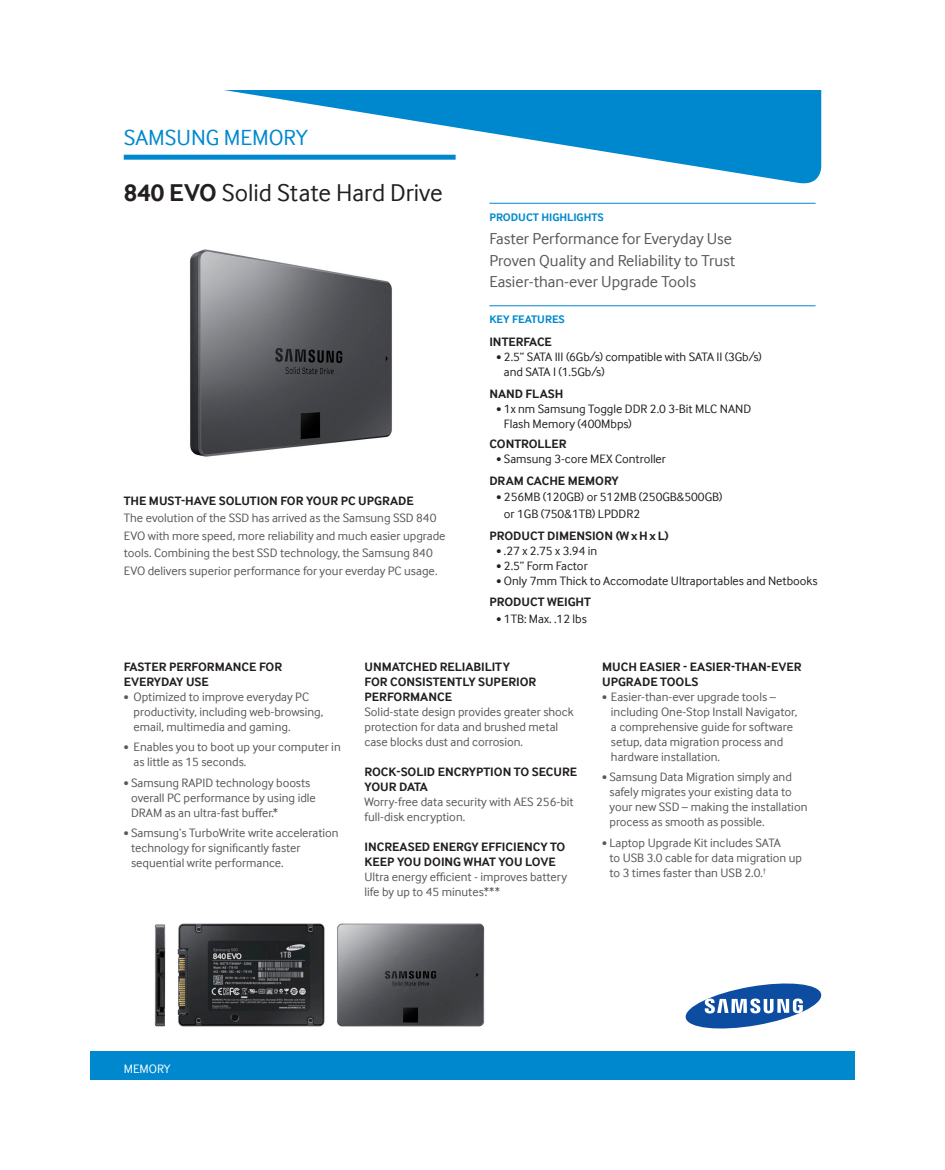
<style>
.page{position:relative;width:945px;height:1170px;background:#fff}
.page>*{position:absolute;margin:0;border:0;box-sizing:border-box;transform-origin:0 0}
.t1{font:25px "Samsung Inter Face";color:#231f20}
.t2{font:22.5px "Samsung Inter Face";color:#0088ce}
.PRODUCT_HIGHLIGHTS{font:16.25px "Samsung Inter Face";color:#57585a}
.Paragraph_Style_1{font:12.5px/15px "Samsung Inter Face";color:#57585a}
.Paragraph_Style_1-2{font:12.5px/15px "Samsung Inter Face";color:#231f20}
.Paragraph_Style_1-3{font:700 12.5px/15px "Samsung Inter Face";color:#231f20}
.t3{font:12.5px "Samsung Inter Face";color:#fff}
.t4{font:700 11.25px "Samsung Inter Face";color:#0088ce}
.s1{font-weight:700}
.s2{font-size:10px}
.s3{font-weight:700;color:#231f20}
</style>
<div class="page">
<div style="left:90px;top:1052px;width:765px;height:28px;background:#0088ce"></div>
<svg style="left:686px;top:984px;width:135px;height:45px"></svg>
<svg style="left:224px;top:90px;width:598px;height:94px;fill:#0088ce"></svg>
<hr style="left:489px;top:305px;width:327px;height:1px;background:#0088ce">
<hr style="left:489px;top:203px;width:327px;height:1px;background:#0088ce">
<img style="left:190px;top:249px;width:202px;height:208px">
<img style="left:154px;top:924px;width:12px;height:103px">
<img style="left:177px;top:923px;width:308px;height:104px">
<div style="left:124px;top:155px;width:332px;height:5px;background:#0088ce"></div>
<p class="t2" style="left:124px;top:125px;width:186px">SAMSUNG MEMORY</p>
<p class="t1" style="left:124px;top:179px;width:321px"><span class="s1">840 EVO</span> Solid State Hard Drive</p>
<p class="Paragraph_Style_1-3" style="left:124px;top:493px;width:292px">THE MUST-HAVE SOLUTION FOR YOUR PC UPGRADE</p>
<p class="Paragraph_Style_1" style="left:124px;top:510px;width:323px;line-height:17.5px">The evolution of the SSD has arrived as the Samsung SSD 840<br>EVO with more speed, more reliability and much easier upgrade tools. Combining the best SSD technology, the Samsung 840<br>EVO delivers superior performance for your everday PC usage.</p>
<p class="t4" style="left:489px;top:211px;width:116px">PRODUCT HIGHLIGHTS</p>
<p class="PRODUCT_HIGHLIGHTS" style="left:489px;top:230px;width:244px">Faster Performance for Everyday Use</p>
<p class="PRODUCT_HIGHLIGHTS" style="left:489px;top:251px;width:247px">Proven Quality and Reliability to Trust</p>
<p class="PRODUCT_HIGHLIGHTS" style="left:489px;top:272px;width:208px">Easier-than-ever Upgrade Tools</p>
<p class="t4" style="left:489px;top:313px;width:77px">KEY FEATURES</p>
<p class="Paragraph_Style_1-3" style="left:489px;top:334px;width:64px">INTERFACE</p>
<p class="Paragraph_Style_1-2" style="left:504px;top:349px;width:259px;text-indent:-7px"><span class="s2">•</span> 2.5” SATA III (6Gb/s) compatible with SATA II (3Gb/s) and SATA I (1.5Gb/s)</p>
<p class="Paragraph_Style_1-3" style="left:489px;top:386px;width:76px">NAND FLASH</p>
<p class="Paragraph_Style_1-2" style="left:504px;top:401px;width:249px;text-indent:-7px"><span class="s2">•</span> 1x nm Samsung Toggle DDR 2.0 3-Bit MLC NAND<br>Flash Memory (400Mbps)</p>
<p class="Paragraph_Style_1-3" style="left:489px;top:437px;width:79px">CONTROLLER</p>
<p class="Paragraph_Style_1-2" style="left:497px;top:452px;width:171px"><span class="s2">•</span> Samsung 3-core MEX Controller</p>
<p class="Paragraph_Style_1-3" style="left:489px;top:473px;width:131px">DRAM CACHE MEMORY</p>
<p class="Paragraph_Style_1-2" style="left:504px;top:489px;width:220px;line-height:16.2px;text-indent:-7px"><span class="s2">•</span> 256MB (120GB) or 512MB (250GB&amp;500GB) or 1GB (750&amp;1TB) LPDDR2</p>
<p class="Paragraph_Style_1-3" style="left:489px;top:528px;width:181px">PRODUCT DIMENSION (W x H x L)</p>
<p class="Paragraph_Style_1-2" style="left:497px;top:543px;width:102px"><span class="s2">•</span> .27 x 2.75 x 3.94 in</p>
<p class="Paragraph_Style_1-2" style="left:497px;top:558px;width:93px"><span class="s2">•</span> 2.5” Form Factor</p>
<p class="Paragraph_Style_1-2" style="left:497px;top:573px;width:323px"><span class="s2">•</span> Only 7mm Thick to Accomodate Ultraportables and Netbooks</p>
<p class="Paragraph_Style_1-3" style="left:489px;top:595px;width:103px">PRODUCT WEIGHT</p>
<p class="Paragraph_Style_1-2" style="left:497px;top:611px;width:92px"><span class="s2">•</span> 1TB: Max. .12 lbs</p>
<p class="Paragraph_Style_1-3" style="left:124px;top:659px;width:160px">FASTER PERFORMANCE FOR<br>EVERYDAY USE</p>
<p class="Paragraph_Style_1" style="left:134px;top:689px;width:191px;text-indent:-10px"><span class="s2">•</span> Optimized to improve everyday PC productivity, including web-browsing, email, multimedia and gaming.</p>
<p class="Paragraph_Style_1" style="left:134px;top:739px;width:209px;text-indent:-10px"><span class="s2">•</span> Enables you to boot up your computer in as little as 15 seconds.</p>
<p class="Paragraph_Style_1" style="left:131px;top:775px;width:186px;text-indent:-7px"><span class="s2">•</span> Samsung RAPID technology boosts overall PC performance by using idle<br>DRAM as an ultra-fast buffer*.</p>
<p class="Paragraph_Style_1" style="left:131px;top:826px;width:209px;text-indent:-7px"><span class="s2">•</span> Samsung’s TurboWrite write acceleration technology for significantly faster sequential write performance.</p>
<p class="Paragraph_Style_1" style="left:365px;top:659px;width:211px"><span class="s3">UNMATCHED RELIABILITY<br>FOR CONSISTENTLY SUPERIOR<br>PERFORMANCE<br></span>Solid-state design provides greater shock protection for data and brushed metal case blocks dust and corrosion.</p>
<p class="Paragraph_Style_1-3" style="left:365px;top:764px;width:214px">ROCK-SOLID ENCRYPTION TO SECURE<br>YOUR DATA</p>
<p class="Paragraph_Style_1" style="left:365px;top:794px;width:211px">Worry-free data security with AES 256-bit full-disk encryption.</p>
<p class="Paragraph_Style_1-3" style="left:365px;top:839px;width:202px">INCREASED ENERGY EFFICIENCY TO<br>KEEP YOU DOING WHAT YOU LOVE</p>
<p class="Paragraph_Style_1" style="left:365px;top:869px;width:204px">Ultra energy efficient - improves battery life by up to 45 minutes**. *</p>
<p class="Paragraph_Style_1-3" style="left:602px;top:659px;width:201px">MUCH EASIER - EASIER-THAN-EVER<br>UPGRADE TOOLS</p>
<p class="Paragraph_Style_1" style="left:611px;top:689px;width:188px;text-indent:-9px"><span class="s2">•</span> Easier-than-ever upgrade tools – including One-Stop Install Navigator, a comprehensive guide for software setup, data migration process and hardware installation.</p>
<p class="Paragraph_Style_1" style="left:609px;top:769px;width:199px;text-indent:-7px"><span class="s2">•</span> Samsung Data Migration simply and safely migrates your existing data to your new SSD – making the installation process as smooth as possible.</p>
<p class="Paragraph_Style_1" style="left:609px;top:835px;width:194px;text-indent:-7px"><span class="s2">•</span> Laptop Upgrade Kit includes SATA<br>to USB 3.0 cable for data migration up to 3 times faster than USB 2.0.<sup>†</sup></p>
<p class="t3" style="left:124px;top:1061px;width:48px">MEMORY</p>
</div>
